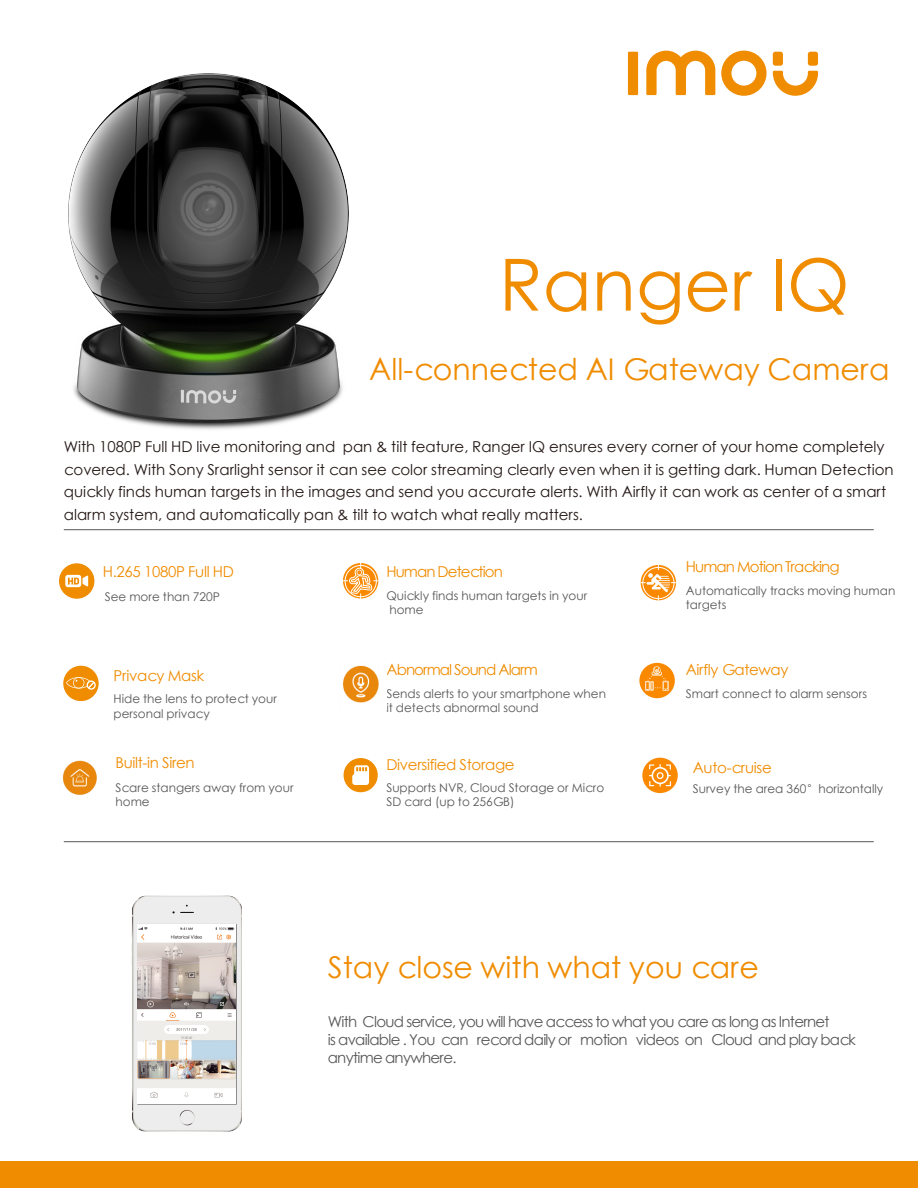
<style>
.page{position:relative;width:918px;height:1188px;background:#fff}
.page>*{position:absolute;margin:0;border:0;box-sizing:border-box;transform-origin:0 0}
.t1{font:72px "ST Xihei";color:#f08c00}
.t2{font:30px "ST Xihei";color:#f08c00}
.t3{font:15px/22.5px "ST Xihei";color:#231815}
.t4{font:15px/18px "ST Xihei";letter-spacing:-.05em;color:#595757}
.t5{font:15px "ST Xihei";letter-spacing:-.02em;color:#f08c00}
.t6{font:15px "ST Xihei";letter-spacing:-.06em;color:#f08c00}
.t7{font:12px/14.4px "ST Xihei";color:#595757}
</style>
<div class="page">
<hr style="left:64px;top:841px;width:810px;height:1px;background:#595757">
<hr style="left:64px;top:529px;width:810px;height:1px;background:#595757">
<div style="left:59px;top:563px;width:35px;height:36px;background:#f08c00;border-radius:50%"></div>
<svg style="left:65px;top:575px;width:23px;height:12px"></svg>
<img style="left:132px;top:896px;width:110px;height:235px">
<svg style="left:137px;top:924px;width:100px;height:181px"></svg>
<img style="left:138px;top:927px;width:98px;height:172px">
<hr style="left:138px;top:924px;width:98px;height:3px;background:#fff">
<div style="left:138px;top:1099px;width:98px;height:5px;background:#fff"></div>
<div style="left:0;top:1161px;width:918px;height:27px;background:#f08c00"></div>
<div style="left:344px;top:758px;width:34px;height:34px;background:#f08c00;border-radius:50%"></div>
<svg style="left:352px;top:765px;width:17px;height:20px"></svg>
<div style="left:628px;top:52px;width:10px;height:43px;background:#f08c00"></div>
<svg style="left:721px;top:51px;width:46px;height:45px"></svg>
<div style="left:773px;top:52px;width:10px;height:14px;background:#f08c00;border-radius:3px"></div>
<div style="left:808px;top:52px;width:10px;height:14px;background:#f08c00;border-radius:3px"></div>
<svg style="left:773px;top:71px;width:45px;height:25px"></svg>
<svg style="left:646px;top:51px;width:69px;height:44px"></svg>
<img style="left:68px;top:73px;width:281px;height:357px">
<svg style="left:343px;top:563px;width:35px;height:35px"></svg>
<div style="left:639px;top:663px;width:36px;height:35px;background:#fa8900;border-radius:50%"></div>
<svg style="left:645px;top:666px;width:24px;height:25px"></svg>
<svg style="left:642px;top:758px;width:36px;height:35px"></svg>
<svg style="left:641px;top:565px;width:35px;height:35px"></svg>
<div style="left:642px;top:567px;width:32px;height:32px;border:1px solid #fff;border-radius:50%"></div>
<div style="left:63px;top:666px;width:36px;height:35px;background:#f08c00;border-radius:50%"></div>
<svg style="left:66px;top:673px;width:30px;height:24px"></svg>
<img style="left:62px;top:760px;width:35px;height:36px">
<img style="left:343px;top:665px;width:36px;height:38px">
<h1 class="t1" style="left:499px;top:234px;width:352px">Ranger IQ</h1>
<h2 class="t2" style="left:369px;top:348px;width:522px">All-connected AI Gateway Camera</h2>
<p class="t3" style="left:64px;top:435px;width:831px">With 1080P Full HD live monitoring and pan &amp; tilt feature, Ranger IQ ensures every corner of your home completely covered. With Sony Srarlight sensor it can see color streaming clearly even when it is getting dark. Human Detection quickly finds human targets in the images and send you accurate alerts. With Airfly it can work as center of a smart alarm system, and automatically pan &amp; tilt to watch what really matters.</p>
<p class="t5" style="left:103px;top:561px;width:133px">H.265 1080P Full HD</p>
<p class="t6" style="left:386px;top:561px;width:118px">Human Detection</p>
<p class="t6" style="left:686px;top:556px;width:155px">Human Motion Tracking</p>
<p class="t7" style="left:105px;top:589px;width:117px">See more than 720P</p>
<p class="t7" style="left:386px;top:588px;width:202px">Quickly finds human targets in your home</p>
<p class="t7" style="left:686px;top:583px;width:211px">Automatically tracks moving human targets</p>
<p class="t5" style="left:114px;top:664px;width:92px">Privacy Mask</p>
<p class="t6" style="left:386px;top:659px;width:153px">Abnormal Sound Alarm</p>
<p class="t5" style="left:686px;top:659px;width:104px">Airfly Gateway</p>
<p class="t7" style="left:114px;top:691px;width:165px">Hide the lens to protect your personal privacy</p>
<p class="t7" style="left:386px;top:686px;width:221px">Sends alerts to your smartphone when it detects abnormal sound</p>
<p class="t7" style="left:686px;top:686px;width:183px">Smart connect to alarm sensors</p>
<p class="t5" style="left:115px;top:751px;width:81px">Built-in Siren</p>
<p class="t5" style="left:386px;top:754px;width:130px">Diversified Storage</p>
<p class="t5" style="left:693px;top:757px;width:81px">Auto-cruise</p>
<p class="t7" style="left:115px;top:780px;width:180px">Scare stangers away from your home</p>
<p class="t7" style="left:386px;top:780px;width:220px">Supports NVR, Cloud Storage or Micro<br>SD card (up to 256GB)</p>
<p class="t7" style="left:693px;top:781px;width:192px">Survey the area 360°horizontally</p>
<h2 class="t2" style="left:328px;top:946px;width:433px">Stay close with what you care</h2>
<p class="t4" style="left:328px;top:1013px;width:530px">With Cloud service, you will have access to what you care as long as Internet<br>is available . You can record daily or motion videos on Cloud and play back anytime anywhere.</p>
</div>
